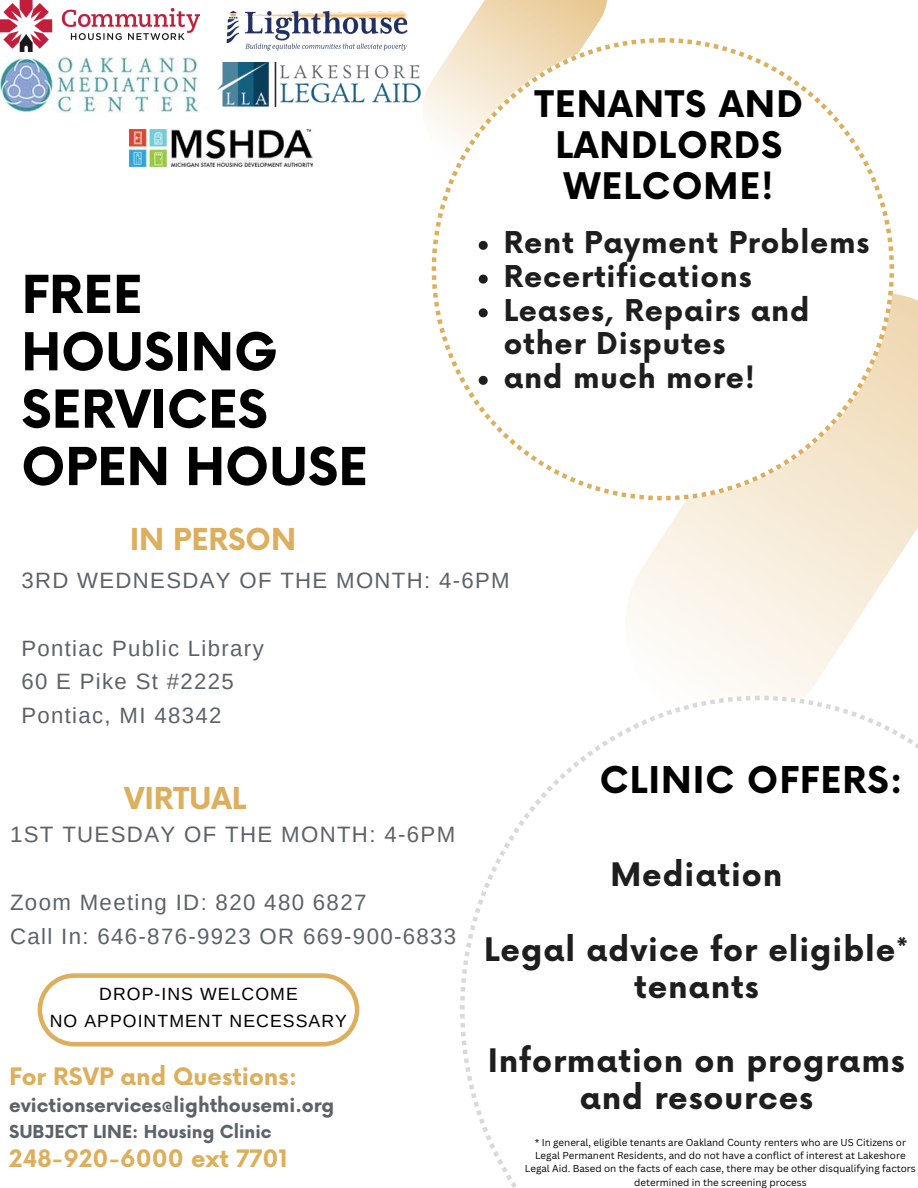
<style>
.page{position:relative;width:918px;height:1188px;background:#fff}
.page>*{position:absolute;margin:0;border:0;box-sizing:border-box;transform-origin:0 0}
.t1{font:700 51px/57.3px "Now";color:#000}
.t2{font:700 36px "Now";letter-spacing:.03em;color:#000}
.t3{font:700 35.7px/41.4px "Now";letter-spacing:.03em;color:#000;text-align:center}
.t4{font:700 31.65px/37.2px "Now";letter-spacing:.03em;color:#1e1e1e;text-align:center}
.t5{font:700 29.4px "Now";color:#ddae5c}
.t6{font:700 29.25px/33.8px "Now";letter-spacing:.03em;color:#1e1e1e}
.t7{font:700 23.4px "Now";color:#ddae5c}
.t8{font:22.2px/33.8px "Arimo";letter-spacing:.06em;color:#5c6267}
.t9{font:700 18.9px "Now";color:#5c6267}
.t10{font:17.7px/27px "Arimo";letter-spacing:.06em;color:#000;text-align:center}
.t11{font:700 17.4px "Now";color:#5c6267}
.t12{font:9.75px/13px "Canva Sans";color:#000;text-align:center}
</style>
<div class="page">
<svg style="left:626px;top:294px;width:292px;height:402px"></svg>
<svg style="left:423px;top:0;width:185px;height:125px"></svg>
<svg style="left:460px;top:696px;width:458px;height:492px"></svg>
<svg style="left:432px;top:38px;width:462px;height:462px"></svg>
<img style="left:226px;top:0;width:198px;height:53px">
<img style="left:217px;top:62px;width:204px;height:44px">
<img style="left:0;top:0;width:199px;height:52px">
<img style="left:0;top:57px;width:198px;height:55px">
<img style="left:130px;top:130px;width:182px;height:37px">
<svg style="left:479px;top:241px;width:9px;height:9px"></svg>
<svg style="left:479px;top:275px;width:9px;height:9px"></svg>
<svg style="left:479px;top:308px;width:9px;height:9px"></svg>
<svg style="left:479px;top:376px;width:9px;height:9px"></svg>
<svg style="left:38px;top:973px;width:322px;height:73px"></svg>
<h1 class="t1" style="left:21px;top:269px;width:348px">FREE<br>HOUSING<br>SERVICES<br>OPEN HOUSE</h1>
<h3 class="t5" style="left:130px;top:524px;width:168px">IN PERSON</h3>
<h3 class="t3" style="left:535px;top:85px;width:269px">TENANTS AND<br>LANDLORDS<br>WELCOME!</h3>
<h3 class="t6" style="left:504px;top:228px;width:367px">Rent Payment Problems<br>Recertifications<br>Leases, Repairs and other Disputes<br>and much more!</h3>
<h3 class="t8" style="left:21px;top:564px;width:490px">3RD WEDNESDAY OF THE MONTH: 4-6PM</h3>
<h3 class="t8" style="left:21px;top:631px;width:244px">Pontiac Public Library<br>60 E Pike St #2225<br>Pontiac, MI 48342</h3>
<h3 class="t5" style="left:124px;top:782px;width:124px">VIRTUAL</h3>
<h3 class="t8" style="left:10px;top:818px;width:447px">1ST TUESDAY OF THE MONTH: 4-6PM</h3>
<h3 class="t8" style="left:10px;top:885px;width:448px">Zoom Meeting ID: 820 480 6827<br>Call In: 646-876-9923 OR 669-900-6833</h3>
<h3 class="t10" style="left:50px;top:981px;width:299px">DROP-INS WELCOME<br>NO APPOINTMENT NECESSARY</h3>
<h3 class="t7" style="left:9px;top:1064px;width:290px">For RSVP and Questions:</h3>
<h3 class="t9" style="left:9px;top:1095px;width:327px">evictionservices@lighthousemi.org</h3>
<h3 class="t11" style="left:9px;top:1122px;width:264px">SUBJECT LINE: Housing Clinic</h3>
<h3 class="t7" style="left:9px;top:1146px;width:281px">248-920-6000 ext 7701</h3>
<h2 class="t2" style="left:600px;top:761px;width:305px">CLINIC OFFERS:</h2>
<h3 class="t4" style="left:611px;top:858px;width:173px">Mediation</h3>
<h3 class="t4" style="left:484px;top:933px;width:426px">Legal advice for eligible* tenants</h3>
<h3 class="t4" style="left:488px;top:1044px;width:418px">Information on programs and resources</h3>
<p class="t12" style="left:525px;top:1136px;width:392px">* In general, eligible tenants are Oakland County renters who are US Citizens or Legal Permanent Residents, and do not have a conflict of interest at Lakeshore Legal Aid. Based on the facts of each case, there may be other disqualifying factors determined in the screening process</p>
</div>
